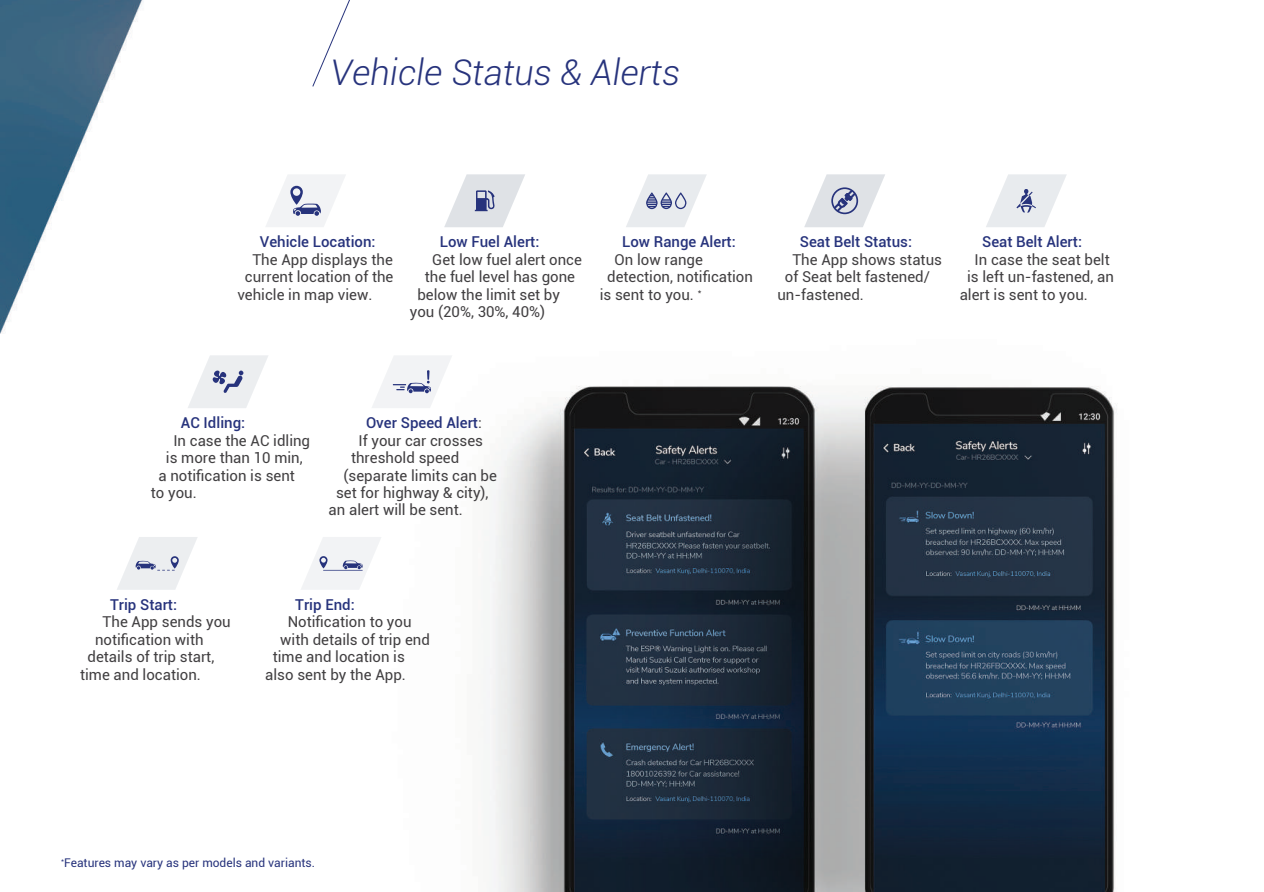
<style>
.page{position:relative;width:1264px;height:892px;background:#fff}
.page>*{position:absolute;margin:0;border:0;box-sizing:border-box;transform-origin:0 0}
.t1{font:italic 300 35.4px "Roboto";color:#27337c}
.t2{font:15px "Roboto";color:#413f41}
.t3{font:500 15px "Roboto";color:#27337c}
.t4{font:12px "Roboto";color:#27337c}
.s1{font-weight:400;color:#413f41}
</style>
<div class="page">
<img style="left:0;top:0;width:1117px;height:891px">
<svg style="left:312px;top:0;width:39px;height:88px"></svg>
<svg style="left:187px;top:355px;width:82px;height:53px"></svg>
<svg style="left:371px;top:355px;width:81px;height:53px"></svg>
<svg style="left:117px;top:537px;width:81px;height:52px"></svg>
<svg style="left:300px;top:537px;width:82px;height:52px"></svg>
<svg style="left:626px;top:174px;width:81px;height:53px"></svg>
<svg style="left:804px;top:174px;width:81px;height:53px"></svg>
<svg style="left:986px;top:174px;width:81px;height:53px"></svg>
<svg style="left:265px;top:174px;width:81px;height:53px"></svg>
<svg style="left:444px;top:174px;width:81px;height:53px"></svg>
<h1 class="t1" style="left:330px;top:48px;width:351px">Vehicle Status &amp; Alerts</h1>
<p class="t3" style="left:260px;top:231px;width:117px">Vehicle Location:</p>
<p class="t2" style="left:252px;top:249px;width:142px">The App displays the</p>
<p class="t2" style="left:245px;top:266px;width:150px">current location of the</p>
<p class="t2" style="left:237px;top:284px;width:137px">vehicle in map view.</p>
<p class="t3" style="left:440px;top:231px;width:101px">Low Fuel Alert:</p>
<p class="t2" style="left:432px;top:249px;width:151px">Get low fuel alert once</p>
<p class="t2" style="left:425px;top:266px;width:152px">the fuel level has gone</p>
<p class="t2" style="left:417px;top:284px;width:144px">below the limit set by</p>
<p class="t2" style="left:410px;top:301px;width:137px">you (20%, 30%, 40%)</p>
<p class="t3" style="left:622px;top:231px;width:115px">Low Range Alert:</p>
<p class="t2" style="left:615px;top:249px;width:90px">On low range</p>
<p class="t2" style="left:607px;top:266px;width:147px">detection, notification</p>
<p class="t2" style="left:600px;top:284px;width:103px">is sent to you. <sup>*</sup></p>
<p class="t3" style="left:800px;top:231px;width:114px">Seat Belt Status:</p>
<p class="t2" style="left:792px;top:249px;width:151px">The App shows status</p>
<p class="t2" style="left:785px;top:266px;width:147px">of Seat belt fastened/</p>
<p class="t2" style="left:777px;top:284px;width:88px">un-fastened.</p>
<p class="t3" style="left:982px;top:231px;width:101px">Seat Belt Alert:</p>
<p class="t2" style="left:975px;top:249px;width:137px">In case the seat belt</p>
<p class="t2" style="left:967px;top:266px;width:148px">is left un-fastened, an</p>
<p class="t2" style="left:960px;top:284px;width:130px">alert is sent to you.</p>
<p class="t3" style="left:181px;top:412px;width:66px">AC Idling:</p>
<p class="t2" style="left:173px;top:430px;width:138px">In case the AC idling</p>
<p class="t2" style="left:166px;top:447px;width:138px">is more than 10 min,</p>
<p class="t2" style="left:158px;top:464px;width:138px">a notification is sent</p>
<p class="t2" style="left:151px;top:482px;width:47px">to you.</p>
<p class="t3" style="left:366px;top:412px;width:117px">Over Speed Alert<span class="s1">:</span></p>
<p class="t2" style="left:359px;top:430px;width:126px">If your car crosses</p>
<p class="t2" style="left:351px;top:447px;width:110px">threshold speed</p>
<p class="t2" style="left:344px;top:464px;width:155px">(separate limits can be</p>
<p class="t2" style="left:336px;top:482px;width:154px">set for highway &amp; city),</p>
<p class="t2" style="left:329px;top:499px;width:136px">an alert will be sent.</p>
<p class="t3" style="left:110px;top:594px;width:69px">Trip Start:</p>
<p class="t2" style="left:103px;top:611px;width:130px">The App sends you</p>
<p class="t2" style="left:95px;top:628px;width:110px">notification with</p>
<p class="t2" style="left:88px;top:646px;width:128px">details of trip start,</p>
<p class="t2" style="left:80px;top:663px;width:122px">time and location.</p>
<p class="t3" style="left:295px;top:594px;width:61px">Trip End:</p>
<p class="t2" style="left:288px;top:611px;width:125px">Notification to you</p>
<p class="t2" style="left:280px;top:628px;width:151px">with details of trip end</p>
<p class="t2" style="left:273px;top:646px;width:134px">time and location is</p>
<p class="t2" style="left:265px;top:663px;width:142px">also sent by the App.</p>
<p class="t4" style="left:61px;top:854px;width:255px"><sup>*</sup>Features may vary as per models and variants.</p>
</div>
